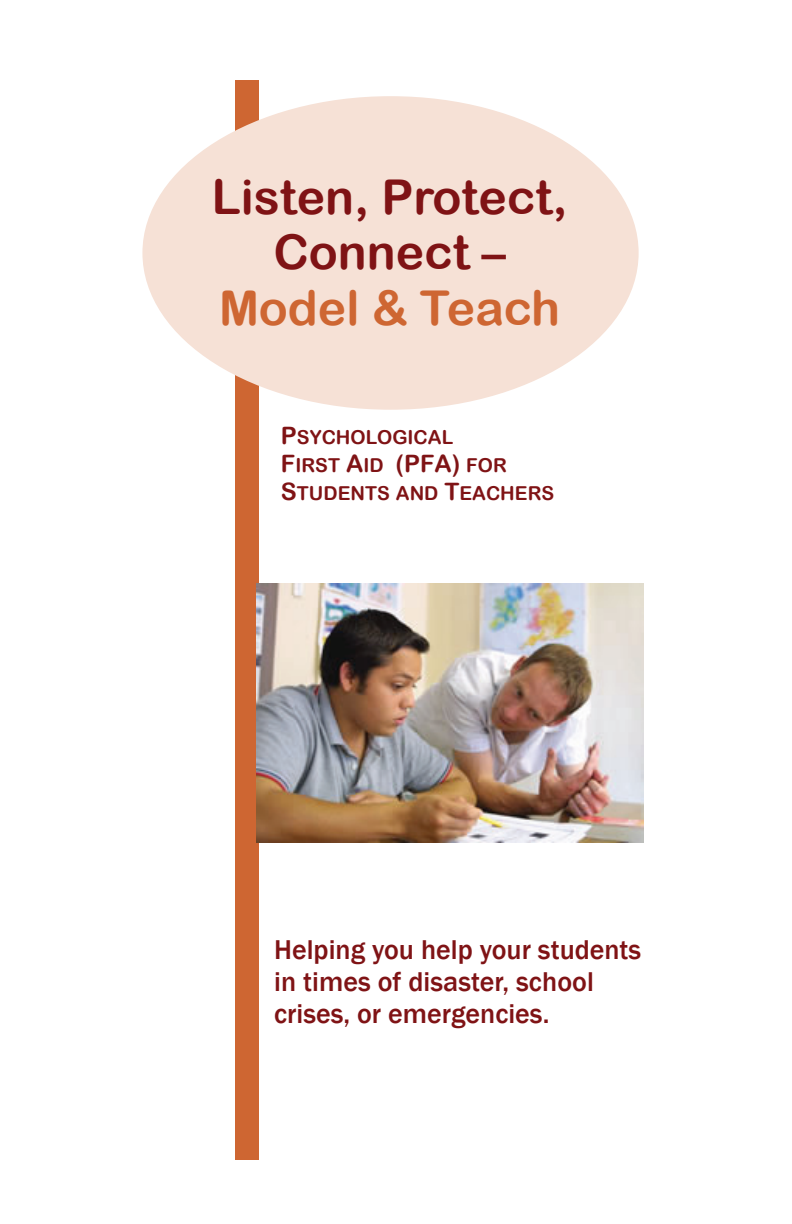
<style>
.page{position:relative;width:792px;height:1224px;background:#fff}
.page>*{position:absolute;margin:0;border:0;box-sizing:border-box;transform-origin:0 0}
.t1{font:48px/55.6px "Arial Rounded MT Bold";color:#7f1315;text-align:center}
.t2{font:500 28px/31.8px "Franklin Gothic";color:#7f1315}
.t3{font:19.2px/27.8px "Arial Rounded MT Bold";color:#7f1315}
.s1{color:#ce6632}
.s2{font-size:24px}
</style>
<div class="page">
<div style="left:235px;top:80px;width:24px;height:1080px;background:#ce6632"></div>
<div style="left:142px;top:96px;width:497px;height:314px;background:#f6e1d6;border-radius:50%"></div>
<img style="left:256px;top:584px;width:388px;height:259px">
<p class="t1" style="left:212px;top:168px;width:357px">Listen, Protect,<br>Connect –<br><span class="s1">Model &amp; Teach</span></p>
<p class="t3" style="left:281px;top:423px;width:275px"><span class="s2">P</span>SYCHOLOGICAL<br><span class="s2">F</span>IRST <span class="s2">A</span>ID <span class="s2">(PFA)</span> FOR<br><span class="s2">S</span>TUDENTS AND <span class="s2">T</span>EACHERS</p>
<p class="t2" style="left:274px;top:934px;width:369px">Helping you help your students in times of disaster, school crises, or emergencies.</p>
</div>
